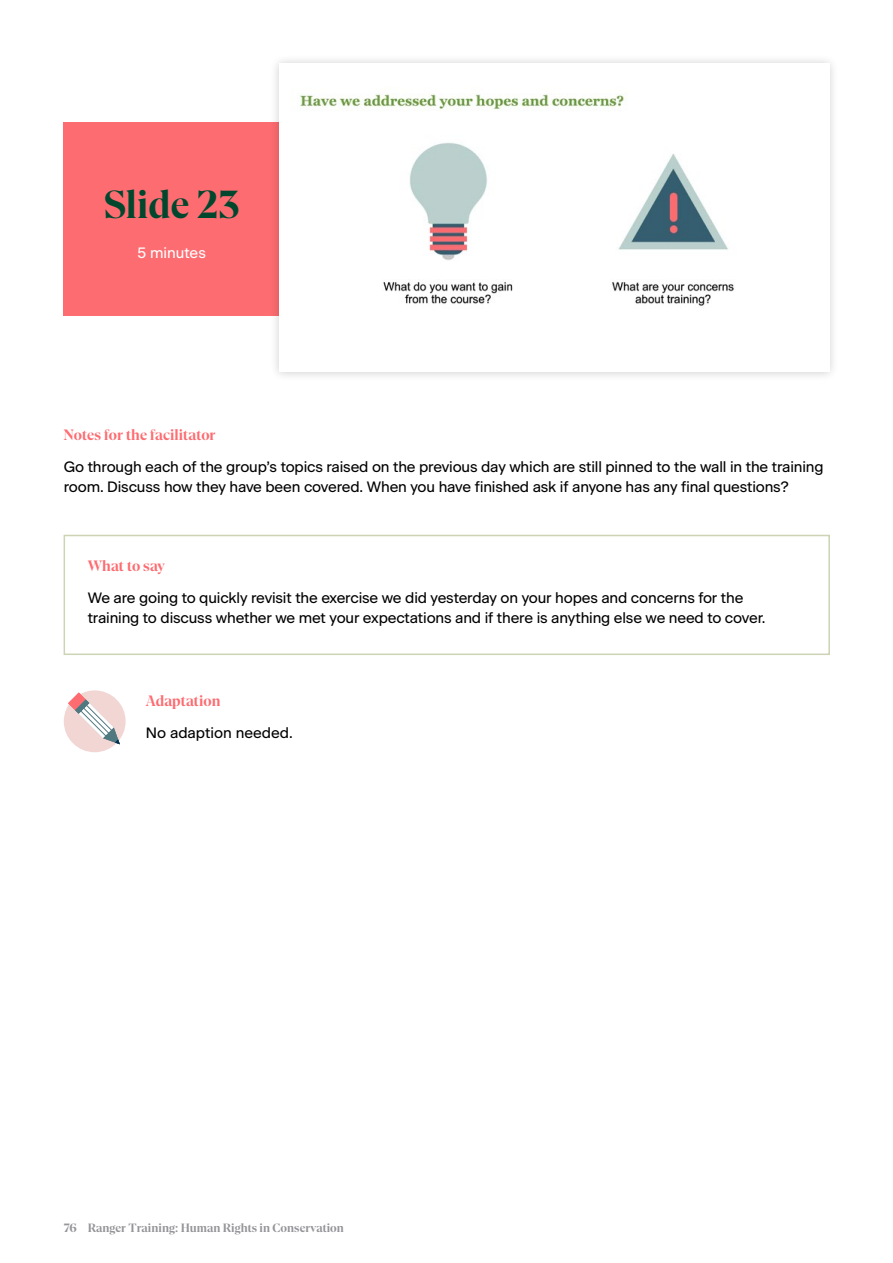
<style>
.page{position:relative;width:893px;height:1263px;background:#fff}
.page>*{position:absolute;margin:0;border:0;box-sizing:border-box;transform-origin:0 0}
.t1{font:700 39px "At Gambit";color:#00472e}
.t2{font:15px/19.5px "Beausite Classic";letter-spacing:-.01em;color:#000}
.t3{font:700 15px "At Gambit";color:#fd6c71}
.t4{font:15px "Beausite Classic";color:#fff}
.t5{font:700 12px "At Gambit";color:#949499}
</style>
<div class="page">
<div style="left:64px;top:122px;width:542px;height:194px;background:#fd6c71"></div>
<div style="left:270px;top:54px;width:569px;height:328px;background:#000;opacity:.2"></div>
<img style="left:279px;top:64px;width:550px;height:308px">
<div style="left:64px;top:535px;width:766px;height:120px;border:2px solid #ccd4b5"></div>
<div style="left:64px;top:690px;width:62px;height:62px;background:#f2d6d4;border-radius:50%"></div>
<svg style="left:68px;top:692px;width:52px;height:52px"></svg>
<p class="t1" style="left:104px;top:180px;width:137px">Slide 23</p>
<p class="t4" style="left:137px;top:241px;width:70px">5 minutes</p>
<p class="t3" style="left:64px;top:425px;width:153px">Notes for the facilitator</p>
<p class="t2" style="left:64px;top:456px;width:761px">Go through each of the group’s topics raised on the previous day which are still pinned to the wall in the training room. Discuss how they have been covered. When you have finished ask if anyone has any final questions?</p>
<p class="t3" style="left:88px;top:556px;width:79px">What to say</p>
<p class="t2" style="left:88px;top:587px;width:679px">We are going to quickly revisit the exercise we did yesterday on your hopes and concerns for the training to discuss whether we met your expectations and if there is anything else we need to cover.</p>
<p class="t3" style="left:146px;top:691px;width:76px">Adaptation</p>
<p class="t2" style="left:146px;top:722px;width:148px">No adaption needed.</p>
<p class="t5" style="left:64px;top:1220px;width:282px">76 Ranger Training: Human Rights in Conservation</p>
</div>
